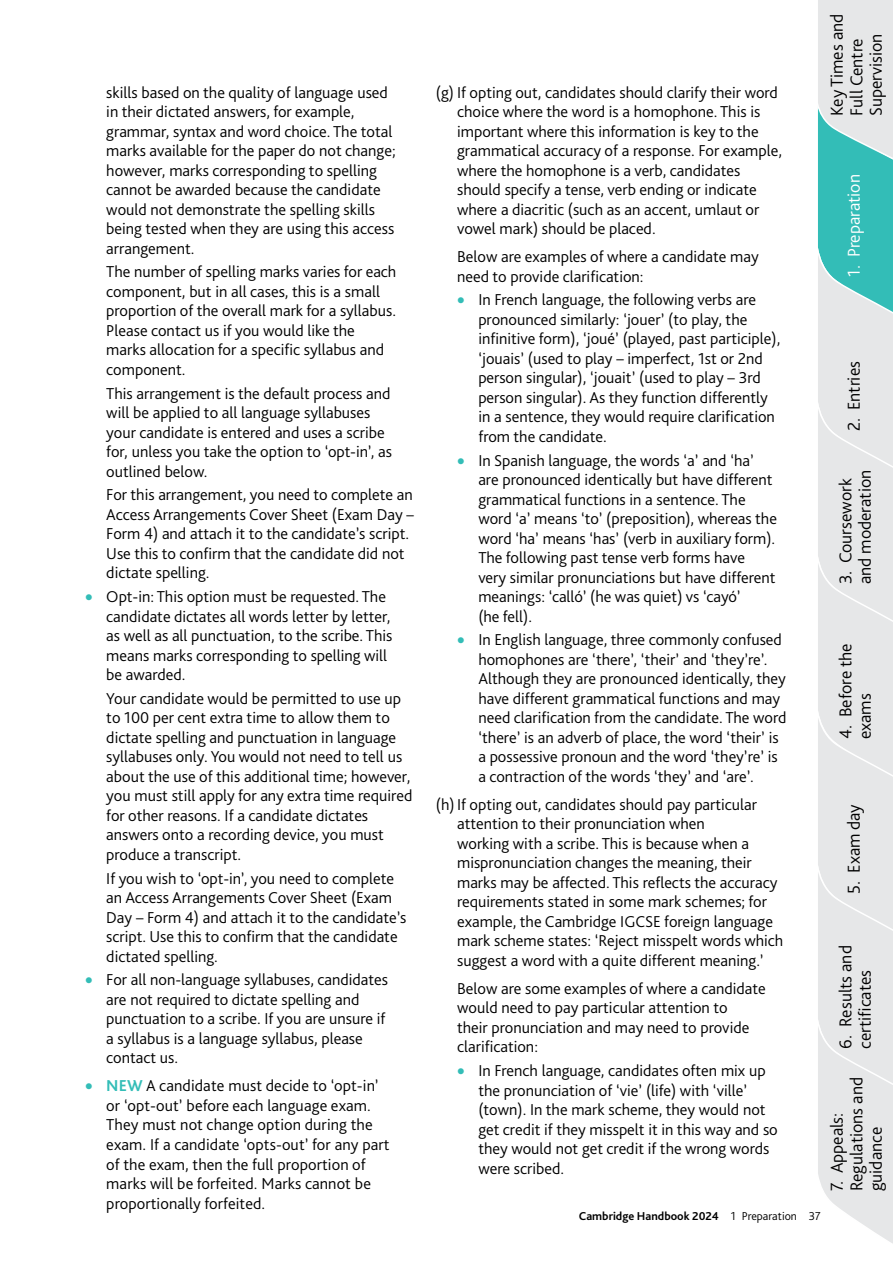
<style>
.page{position:relative;width:893px;height:1263px;background:#fff}
.page>*{position:absolute;margin:0;border:0;box-sizing:border-box;transform-origin:0 0}
.t1{font:300 18px/19.5px "Bliss Pro";color:#000}
.t2{font:300 18px "Bliss Pro";color:#fff}
.Body_text_inset{font:300 16.5px/19.5px "Bliss Pro";color:#000}
.Body_text_inset_bullets_2nd_paras{font:300 16.5px/19.5px "Bliss Pro";color:#000}
.Body_text_inset_before_bullets{font:300 16.5px/19.5px "Bliss Pro";color:#000}
.t3{font:700 12px "Bliss Pro";color:#000}
.s1{color:#33bdb7}
.s2{font-weight:700;color:#33bdb7}
.s3{font-weight:300}
</style>
<div class="page">
<svg style="left:818px;top:0;width:75px;height:1244px;background:#d1e2e2"></svg>
<p class="Body_text_inset" style="left:106px;top:82px;width:291px">skills based on the quality of language used in their dictated answers, for example, grammar, syntax and word choice. The total marks available for the paper do not change; however, marks corresponding to spelling cannot be awarded because the candidate would not demonstrate the spelling skills being tested when they are using this access arrangement.</p>
<h3 class="Body_text_inset_bullets_2nd_paras" style="left:106px;top:262px;width:292px">The number of spelling marks varies for each component, but in all cases, this is a small proportion of the overall mark for a syllabus.<br>Please contact us if you would like the marks allocation for a specific syllabus and component.</h3>
<h3 class="Body_text_inset_bullets_2nd_paras" style="left:106px;top:383px;width:287px">This arrangement is the default process and will be applied to all language syllabuses your candidate is entered and uses a scribe for, unless you take the option to ‘opt-in’, as outlined below.</h3>
<h3 class="Body_text_inset_bullets_2nd_paras" style="left:106px;top:485px;width:309px">For this arrangement, you need to complete an Access Arrangements Cover Sheet (Exam Day – Form 4) and attach it to the candidate’s script.<br>Use this to confirm that the candidate did not dictate spelling.</h3>
<p class="Body_text_inset" style="left:106px;top:587px;width:288px;text-indent:-21px"><span class="s1">•</span> Opt-in: This option must be requested. The candidate dictates all words letter by letter, as well as all punctuation, to the scribe. This means marks corresponding to spelling will be awarded.</p>
<h3 class="Body_text_inset_bullets_2nd_paras" style="left:106px;top:689px;width:308px">Your candidate would be permitted to use up to 100 per cent extra time to allow them to dictate spelling and punctuation in language syllabuses only. You would not need to tell us about the use of this additional time; however, you must still apply for any extra time required for other reasons. If a candidate dictates answers onto a recording device, you must produce a transcript.</h3>
<h3 class="Body_text_inset_bullets_2nd_paras" style="left:106px;top:868px;width:302px">If you wish to ‘opt-in’, you need to complete an Access Arrangements Cover Sheet (Exam Day – Form 4) and attach it to the candidate’s script. Use this to confirm that the candidate dictated spelling.</h3>
<p class="Body_text_inset" style="left:106px;top:970px;width:283px;text-indent:-21px"><span class="s1">•</span> For all non-language syllabuses, candidates are not required to dictate spelling and punctuation to a scribe. If you are unsure if a syllabus is a language syllabus, please contact us.</p>
<p class="Body_text_inset" style="left:106px;top:1076px;width:285px;text-indent:-21px"><span class="s1">•</span> <span class="s2">NEW</span> A candidate must decide to ‘opt-in’ or ‘opt-out’ before each language exam.<br>They must not change option during the exam. If a candidate ‘opts-out’ for any part of the exam, then the full proportion of marks will be forfeited. Marks cannot be proportionally forfeited.</p>
<p class="Body_text_inset" style="left:457px;top:82px;width:326px;text-indent:-21px">(g) If opting out, candidates should clarify their word choice where the word is a homophone. This is important where this information is key to the grammatical accuracy of a response. For example, where the homophone is a verb, candidates should specify a tense, verb ending or indicate where a diacritic (such as an accent, umlaut or vowel mark) should be placed.</p>
<p class="Body_text_inset_before_bullets" style="left:457px;top:247px;width:303px">Below are examples of where a candidate may need to provide clarification:</p>
<p class="Body_text_inset" style="left:478px;top:290px;width:303px;text-indent:-21px"><span class="s1">•</span> In French language, the following verbs are pronounced similarly: ‘jouer’ (to play, the infinitive form), ‘joué’ (played, past participle), ‘jouais’ (used to play – imperfect, 1st or 2nd person singular), ‘jouait’ (used to play – 3rd person singular). As they function differently in a sentence, they would require clarification from the candidate.</p>
<p class="Body_text_inset" style="left:478px;top:450px;width:300px;text-indent:-21px"><span class="s1">•</span> In Spanish language, the words ‘a’ and ‘ha’ are pronounced identically but have different grammatical functions in a sentence. The word ‘a’ means ‘to’ (preposition), whereas the word ‘ha’ means ‘has’ (verb in auxiliary form).<br>The following past tense verb forms have very similar pronunciations but have different meanings: ‘calló’ (he was quiet) vs ‘cayó’<br>(he fell).</p>
<p class="Body_text_inset" style="left:478px;top:630px;width:310px;text-indent:-21px"><span class="s1">•</span> In English language, three commonly confused homophones are ‘there’, ‘their’ and ‘they’re’.<br>Although they are pronounced identically, they have different grammatical functions and may need clarification from the candidate. The word ‘there’ is an adverb of place, the word ‘their’ is a possessive pronoun and the word ‘they’re’ is a contraction of the words ‘they’ and ‘are’.</p>
<p class="Body_text_inset" style="left:457px;top:795px;width:328px;text-indent:-21px">(h)If opting out, candidates should pay particular attention to their pronunciation when<br>working with a scribe. This is because when a mispronunciation changes the meaning, their marks may be affected. This reflects the accuracy requirements stated in some mark schemes; for example, the Cambridge IGCSE foreign language mark scheme states: ‘Reject misspelt words which suggest a word with a quite different meaning.’</p>
<p class="Body_text_inset_before_bullets" style="left:457px;top:979px;width:310px">Below are some examples of where a candidate would need to pay particular attention to<br>their pronunciation and may need to provide clarification:</p>
<p class="Body_text_inset" style="left:478px;top:1061px;width:301px;text-indent:-21px"><span class="s1">•</span> In French language, candidates often mix up the pronunciation of ‘vie’ (life) with ‘ville’ (town). In the mark scheme, they would not get credit if they misspelt it in this way and so they would not get credit if the wrong words were scribed.</p>
<p class="t3" style="left:579px;top:1209px;width:243px">Cambridge Handbook 2024 <span class="s3">1 Preparation 37</span></p>
<p class="t1" style="left:827px;top:116px;width:104px;rotate:-90deg">Key Times and<br>Full Centre<br>Supervision</p>
<p class="t2" style="left:843px;top:277px;width:104px;rotate:-90deg">1. Preparation</p>
<p class="t1" style="left:844px;top:431px;width:71px;rotate:-90deg">2. Entries</p>
<p class="t1" style="left:836px;top:584px;width:116px;rotate:-90deg">3. Coursework and moderation</p>
<p class="t1" style="left:836px;top:739px;width:97px;rotate:-90deg">4. Before the exams</p>
<p class="t1" style="left:844px;top:894px;width:92px;rotate:-90deg">5. Exam day</p>
<p class="t1" style="left:836px;top:1049px;width:105px;rotate:-90deg">6. Results and certificates</p>
<p class="t1" style="left:827px;top:1191px;width:116px;rotate:-90deg">7. Appeals:<br>Regulations and guidance</p>
</div>
